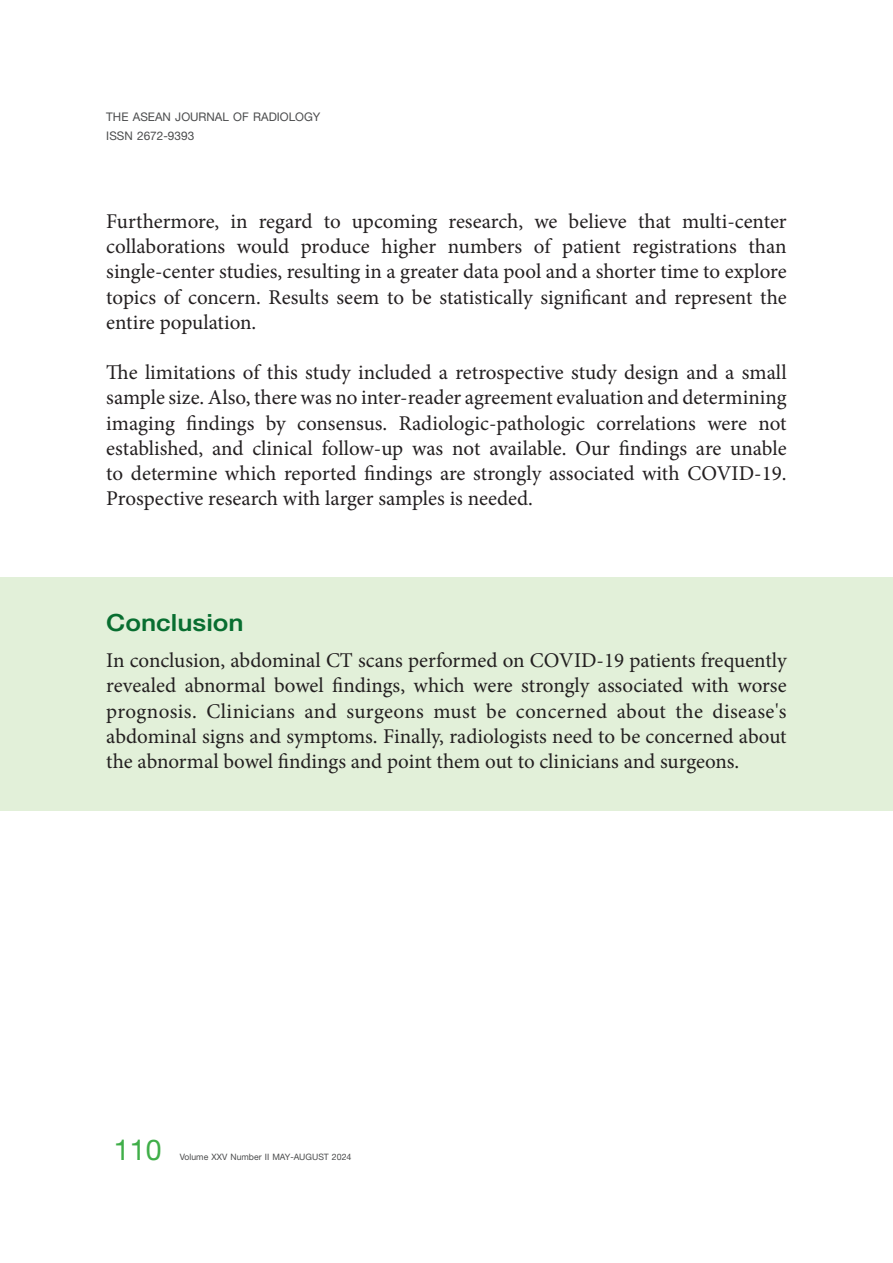
<style>
.page{position:relative;width:893px;height:1263px;background:#fff}
.page>*{position:absolute;margin:0;border:0;box-sizing:border-box;transform-origin:0 0}
.t1{font:700 43.5px "PSL Kanda Pro";color:#40ae49}
.t2{font:36px "PSL Kanda Modern Extra Pro";color:#086e30;scale:1.09 1}
.t3{font:21px/25.2px "Minion Pro";color:#231f20;text-align:justify}
.t4{font:700 18px "PSL Kanda Pro";color:#4b4c4d}
.t5{font:700 13.35px "PSL Kanda Pro";color:#4b4c4d}
</style>
<div class="page">
<div style="left:0;top:577px;width:893px;height:233px;background:#e2f0d9"></div>
<p class="t4" style="left:106px;top:107px;width:216px">THE ASEAN JOURNAL OF RADIOLOGY</p>
<p class="t4" style="left:106px;top:126px;width:89px">ISSN 2672-9393</p>
<p class="t3" style="left:106px;top:209px;width:682px">Furthermore, in regard to upcoming research, we believe that multi-center collaborations would produce higher numbers of patient registrations than single-center studies, resulting in a greater data pool and a shorter time to explore topics of concern. Results seem to be statistically significant and represent the entire population.</p>
<p class="t3" style="left:106px;top:360px;width:682px">The limitations of this study included a retrospective study design and a small sample size. Also, there was no inter-reader agreement evaluation and determining imaging findings by consensus. Radiologic-pathologic correlations were not established, and clinical follow-up was not available. Our findings are unable to determine which reported findings are strongly associated with COVID-19.<br>Prospective research with larger samples is needed.</p>
<h2 class="t2" style="left:106px;top:602px;width:128px">Conclusion</h2>
<p class="t3" style="left:106px;top:648px;width:682px">In conclusion, abdominal CT scans performed on COVID-19 patients frequently revealed abnormal bowel findings, which were strongly associated with worse prognosis. Clinicians and surgeons must be concerned about the disease's abdominal signs and symptoms. Finally, radiologists need to be concerned about the abnormal bowel findings and point them out to clinicians and surgeons.</p>
<h1 class="t1" style="left:114px;top:1125px;width:49px">110</h1>
<p class="t5" style="left:180px;top:1149px;width:173px">Volume XXV Number II MAY-AUGUST 2024</p>
</div>
